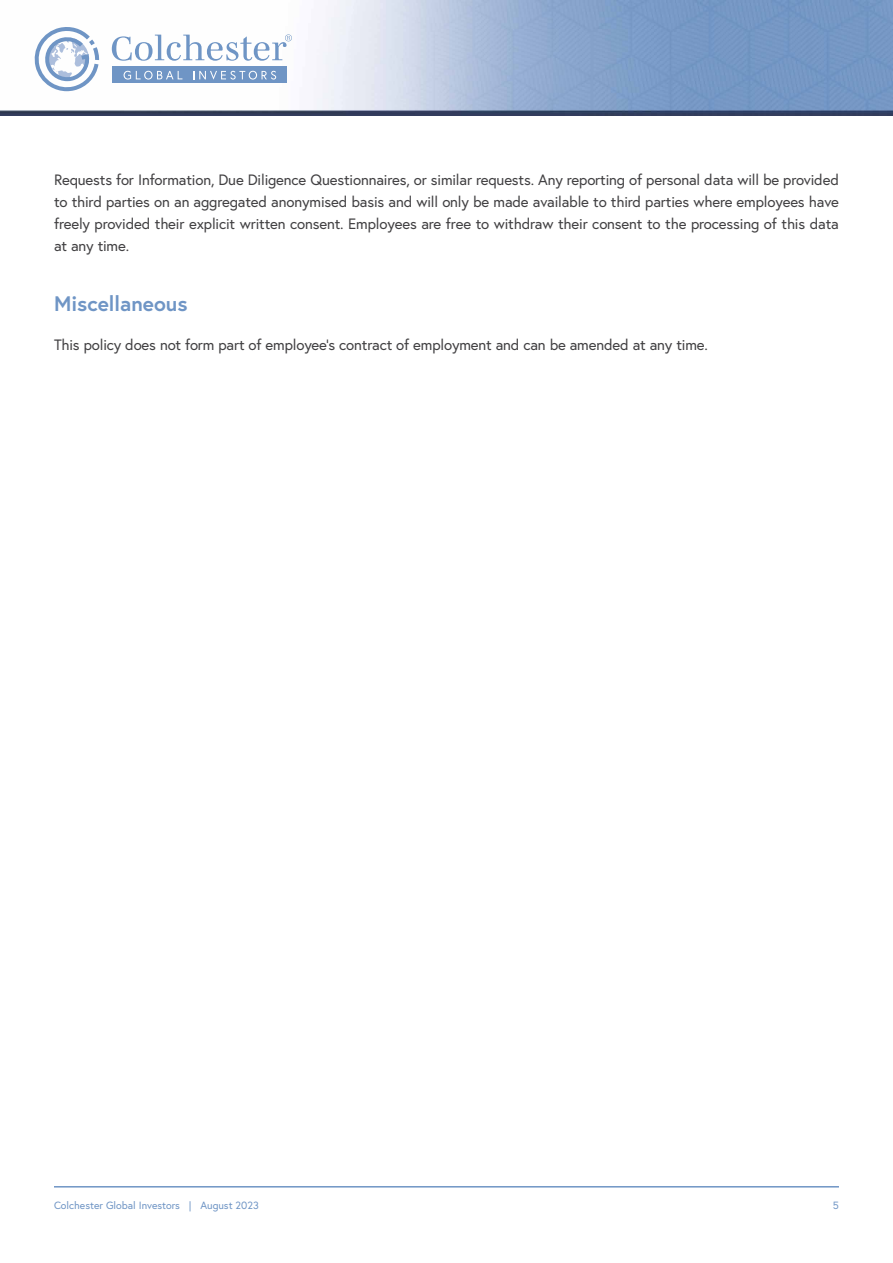
<style>
.page{position:relative;width:893px;height:1263px;background:#fff}
.page>*{position:absolute;margin:0;border:0;box-sizing:border-box;transform-origin:0 0}
.t1{font:700 21px "Europa";color:#6f95c5}
.t2{font:15px/22px "Europa";letter-spacing:-.01em;color:#414042;text-align:justify}
.t3{font:10.5px "Europa";color:#6f95c5}
</style>
<div class="page">
<hr style="left:54px;top:1186px;width:785px;height:1px;background:#6f95c5">
<img style="left:0;top:0;width:893px;height:115px">
<div style="left:112px;top:67px;width:175px;height:16px;background:#6f95c5"></div>
<svg style="left:35px;top:27px;width:64px;height:64px"></svg>
<svg style="left:124px;top:71px;width:58px;height:9px"></svg>
<svg style="left:193px;top:71px;width:83px;height:9px"></svg>
<svg style="left:112px;top:34px;width:180px;height:27px"></svg>
<p class="t2" style="left:54px;top:169px;width:786px">Requests for Information, Due Diligence Questionnaires, or similar requests. Any reporting of personal data will be provided to third parties on an aggregated anonymised basis and will only be made available to third parties where employees have freely provided their explicit written consent. Employees are free to withdraw their consent to the processing of this data at any time.</p>
<h1 class="t1" style="left:54px;top:289px;width:135px">Miscellaneous</h1>
<p class="t2" style="left:54px;top:334px;width:655px">This policy does not form part of employee’s contract of employment and can be amended at any time.</p>
<p class="t3" style="left:54px;top:1198px;width:206px">Colchester Global Investors | August 2023</p>
<p class="t3" style="left:833px;top:1198px;width:8px">5</p>
</div>
